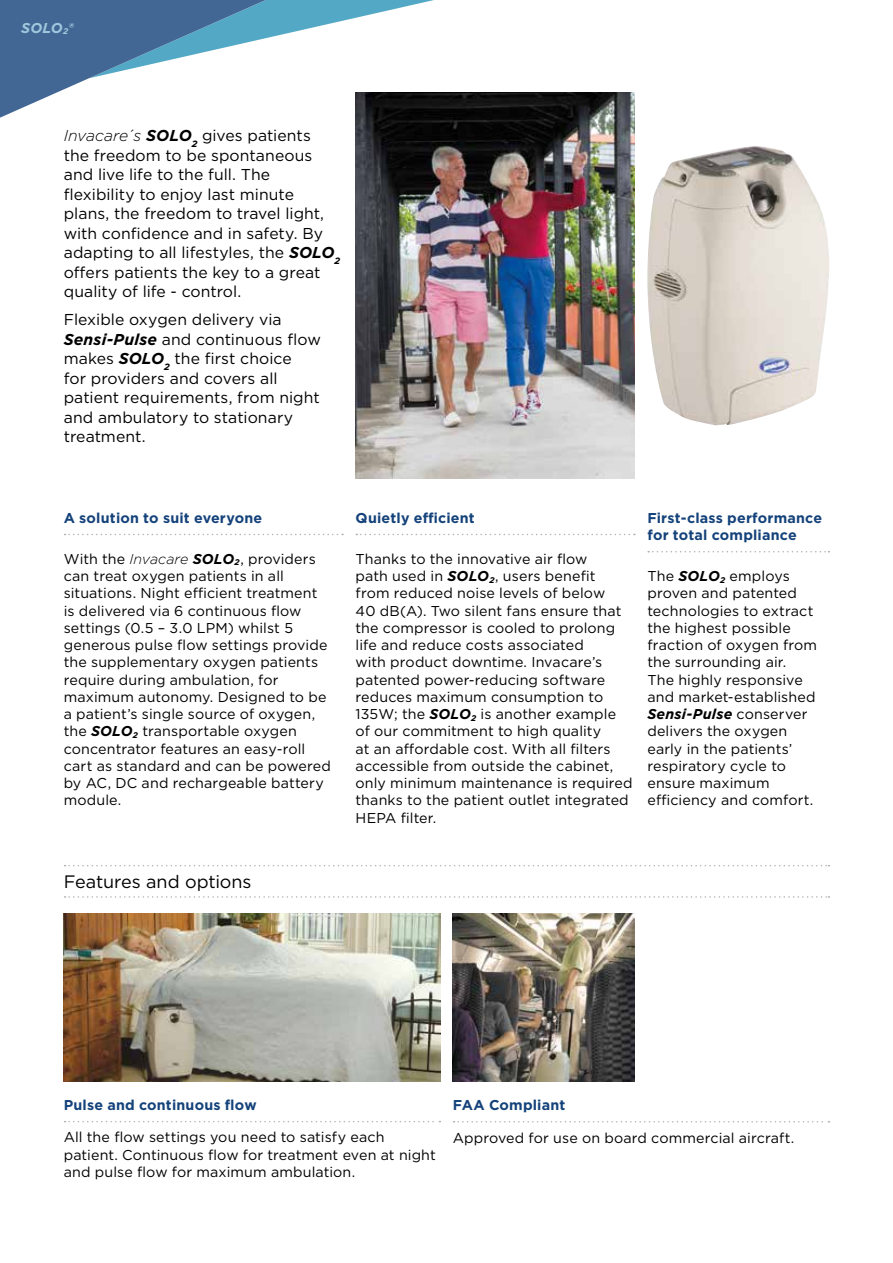
<style>
.page{position:relative;width:893px;height:1263px;background:#fff}
.page>*{position:absolute;margin:0;border:0;box-sizing:border-box;transform-origin:0 0}
.t1{font:18px "Gotham";letter-spacing:-.005em;color:#000}
.t2{font:15.75px/19.5px "Gotham";color:#000}
.t3{font:14.25px/17.2px "Gotham";letter-spacing:.01em;color:#000}
.t4{font:700 14.25px/17.2px "Gotham";letter-spacing:.015em;color:#14427a}
.t5{font:italic 700 14.25px "Gotham";color:#a0c7dd}
.s1{font-weight:300;font-style:italic}
.s2{font-weight:700;font-style:italic}
</style>
<div class="page">
<svg style="left:65px;top:865px;width:764px;height:1px"></svg>
<svg style="left:65px;top:896px;width:764px;height:2px"></svg>
<svg style="left:0;top:0;width:434px;height:123px"></svg>
<img style="left:356px;top:92px;width:279px;height:387px">
<svg style="left:65px;top:534px;width:278px;height:1px"></svg>
<svg style="left:648px;top:551px;width:181px;height:1px"></svg>
<svg style="left:356px;top:534px;width:279px;height:1px"></svg>
<img style="left:647px;top:146px;width:182px;height:279px">
<img style="left:64px;top:913px;width:376px;height:169px">
<svg style="left:65px;top:1121px;width:375px;height:1px"></svg>
<img style="left:453px;top:913px;width:182px;height:169px">
<svg style="left:454px;top:1121px;width:375px;height:1px"></svg>
<p class="t5" style="left:21px;top:18px;width:54px">SOLO<sub>2</sub>®</p>
<p class="t2" style="left:64px;top:126px;width:278px"><span class="s1">Invacare´s</span> <span class="s2">SOLO</span><sub>2</sub> gives patients the freedom to be spontaneous and live life to the full. The flexibility to enjoy last minute plans, the freedom to travel light, with confidence and in safety. By adapting to all lifestyles, the <span class="s2">SOLO</span><sub>2 </sub>offers patients the key to a great quality of life - control.</p>
<p class="t2" style="left:64px;top:310px;width:259px">Flexible oxygen delivery via<br><span class="s2">Sensi-Pulse</span> and continuous flow makes <span class="s2">SOLO</span><sub>2</sub> the first choice<br>for providers and covers all patient requirements, from night and ambulatory to stationary treatment.</p>
<p class="t4" style="left:64px;top:509px;width:200px">A solution to suit everyone</p>
<p class="t3" style="left:64px;top:550px;width:269px">With the <span class="s1">Invacare</span> <span class="s2">SOLO</span><sub>2</sub>, providers can treat oxygen patients in all situations. Night efficient treatment is delivered via 6 continuous flow settings (0.5 – 3.0 LPM) whilst 5 generous pulse flow settings provide the supplementary oxygen patients require during ambulation, for maximum autonomy. Designed to be a patient’s single source of oxygen, the <span class="s2">SOLO</span><sub>2</sub> transportable oxygen concentrator features an easy-roll cart as standard and can be powered by AC, DC and rechargeable battery module.</p>
<p class="t1" style="left:64px;top:870px;width:189px">Features and options</p>
<p class="t4" style="left:356px;top:509px;width:121px">Quietly efficient</p>
<p class="t3" style="left:356px;top:550px;width:279px">Thanks to the innovative air flow<br>path used in <span class="s2">SOLO</span><sub>2</sub>, users benefit from reduced noise levels of below<br>40 dB(A). Two silent fans ensure that the compressor is cooled to prolong life and reduce costs associated<br>with product downtime. Invacare’s patented power-reducing software reduces maximum consumption to 135W; the <span class="s2">SOLO</span><sub>2</sub> is another example of our commitment to high quality<br>at an affordable cost. With all filters accessible from outside the cabinet, only minimum maintenance is required thanks to the patient outlet integrated HEPA filter.</p>
<p class="t4" style="left:647px;top:509px;width:176px">First-class performance for total compliance</p>
<p class="t3" style="left:647px;top:567px;width:171px">The <span class="s2">SOLO</span><sub>2</sub> employs proven and patented technologies to extract the highest possible fraction of oxygen from the surrounding air.<br>The highly responsive and market-established<br><span class="s2">Sensi-Pulse</span> conserver delivers the oxygen early in the patients’ respiratory cycle to ensure maximum efficiency and comfort.</p>
<p class="t4" style="left:64px;top:1096px;width:194px">Pulse and continuous flow</p>
<p class="t3" style="left:64px;top:1128px;width:374px">All the flow settings you need to satisfy each patient. Continuous flow for treatment even at night and pulse flow for maximum ambulation.</p>
<p class="t4" style="left:453px;top:1097px;width:114px">FAA Compliant</p>
<p class="t3" style="left:453px;top:1128px;width:343px">Approved for use on board commercial aircraft.</p>
</div>
